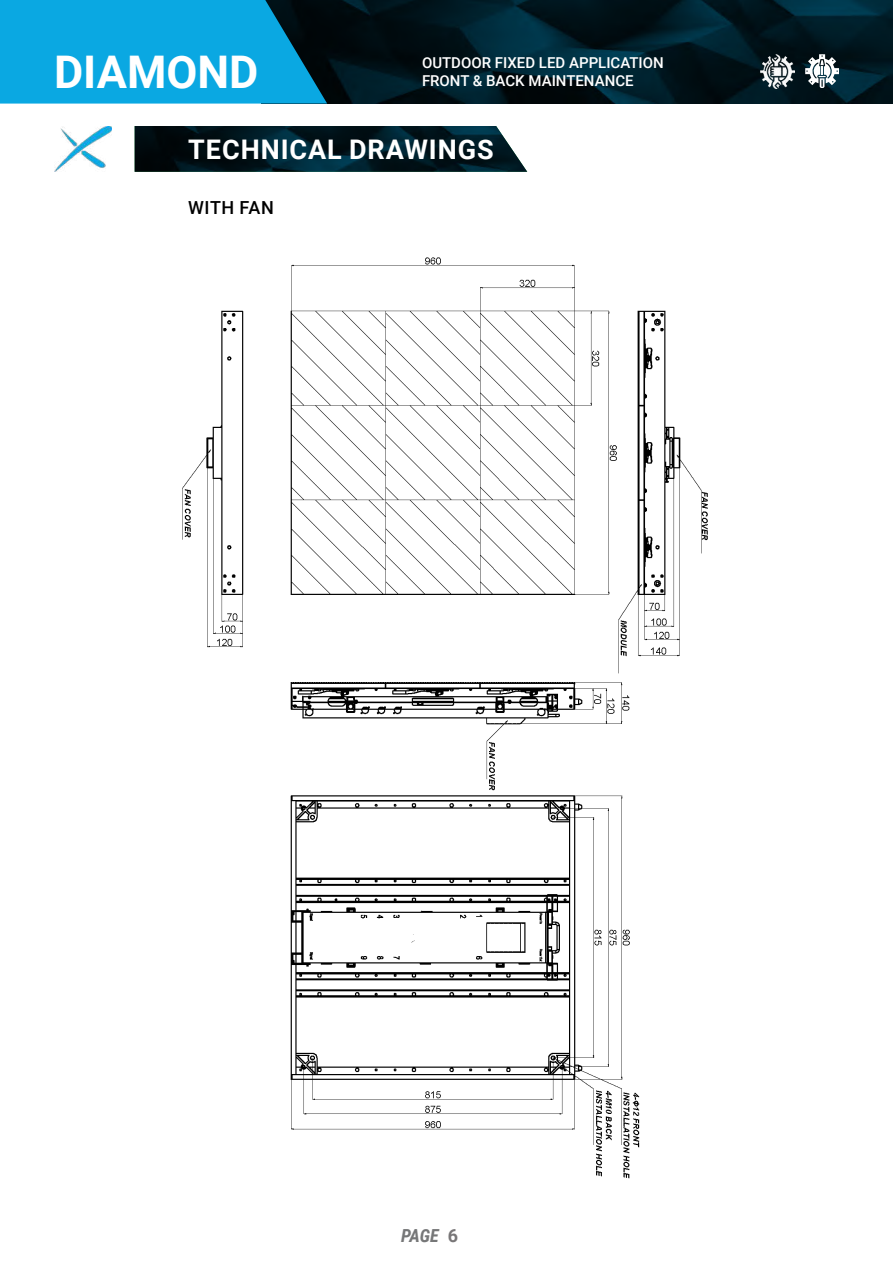
<style>
.page{position:relative;width:893px;height:1263px;background:#fff}
.page>*{position:absolute;margin:0;border:0;box-sizing:border-box;transform-origin:0 0}
.t1{font:700 45px "Roboto";color:#fff}
.t2{font:700 27px "Roboto";letter-spacing:.035em;color:#fff}
.t3{font:500 18px "Roboto";letter-spacing:.035em;color:#000}
.t4{font:italic 700 18px "Roboto Condensed";color:#767778}
.t5{font:500 15px/18px "Roboto";color:#fff}
.s1{font-family:"Roboto";font-style:normal;color:#787677}
</style>
<div class="page">
<img style="left:182px;top:257px;width:526px;height:922px">
<img style="left:327px;top:0;width:566px;height:104px">
<svg style="left:0;top:0;width:327px;height:104px;background:#0999cd"></svg>
<svg style="left:805px;top:54px;width:34px;height:34px"></svg>
<img style="left:761px;top:54px;width:33px;height:34px">
<img style="left:135px;top:126px;width:392px;height:46px">
<img style="left:54px;top:126px;width:58px;height:46px">
<h1 class="t1" style="left:54px;top:40px;width:206px">DIAMOND</h1>
<p class="t5" style="left:422px;top:53px;width:243px">OUTDOOR FIXED LED APPLICATION<br>FRONT &amp; BACK MAINTENANCE</p>
<h2 class="t2" style="left:188px;top:131px;width:307px">TECHNICAL DRAWINGS</h2>
<p class="t3" style="left:188px;top:195px;width:87px">WITH FAN</p>
<p class="t4" style="left:401px;top:1223px;width:59px">PAGE <span class="s1">6</span></p>
</div>
